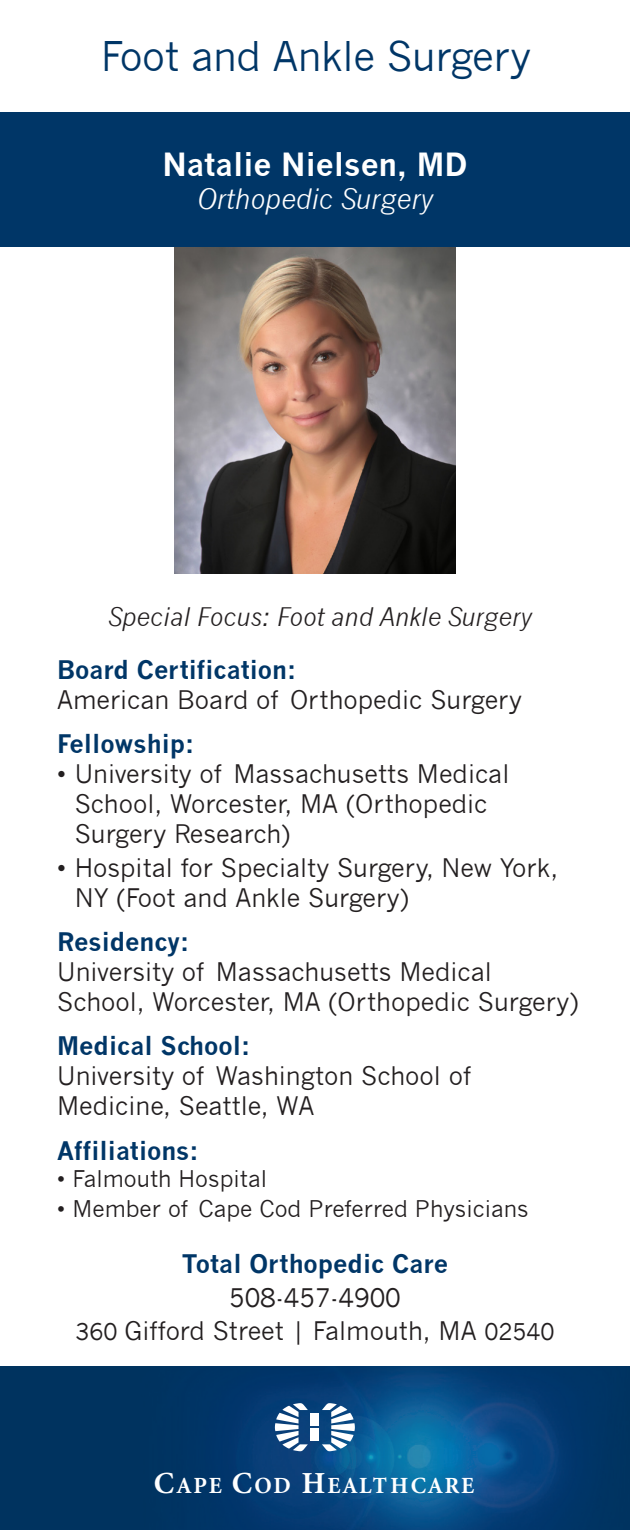
<style>
.page{position:relative;width:630px;height:1530px;background:#fff}
.page>*{position:absolute;margin:0;border:0;box-sizing:border-box;transform-origin:0 0}
.Headline{font:40px "News Gothic";letter-spacing:-.01em;color:#003667}
.Inside____1_Head{font:700 31.25px "News Gothic";color:#fff}
.Inside____1_Head-2{font:italic 27.5px "News Gothic";color:#fff}
.Body_Copy{font:25px/30px "News Gothic";color:#231f20}
.Body_Copy-2{font:700 25px "News Gothic";color:#003667}
.Doctor_s_Name{font:italic 25px "News Gothic";color:#231f20}
.t1{font:700 23.25px "Minion";letter-spacing:.075em;color:#fff}
.Body_Copy-3{font:22.5px "News Gothic";color:#231f20}
.s1{font-size:22.5px}
.s2{font-size:30.75px}
</style>
<div class="page">
<div style="left:0;top:112px;width:630px;height:136px;background:#003667"></div>
<img style="left:174px;top:248px;width:282px;height:325px">
<img style="left:0;top:1366px;width:630px;height:164px">
<div style="left:310px;top:1428px;width:9px;height:13px;background:#fff"></div>
<div style="left:310px;top:1413px;width:9px;height:13px;background:#fff"></div>
<svg style="left:275px;top:1403px;width:33px;height:48px"></svg>
<svg style="left:322px;top:1403px;width:33px;height:48px"></svg>
<p class="Headline" style="left:101px;top:33px;width:431px">Foot and Ankle Surgery</p>
<p class="Inside____1_Head" style="left:162px;top:146px;width:307px">Natalie Nielsen, MD</p>
<p class="Inside____1_Head-2" style="left:197px;top:183px;width:238px">Orthopedic Surgery</p>
<p class="Doctor_s_Name" style="left:108px;top:602px;width:426px">Special Focus: Foot and Ankle Surgery</p>
<p class="Body_Copy-2" style="left:57px;top:654px;width:241px">Board Certification:</p>
<p class="Body_Copy" style="left:57px;top:685px;width:466px">American Board of Orthopedic Surgery</p>
<p class="Body_Copy-2" style="left:57px;top:728px;width:139px">Fellowship:</p>
<p class="Body_Copy" style="left:75px;top:759px;width:436px;text-indent:-18px">• University of Massachusetts Medical<br>School, Worcester, MA (Orthopedic<br>Surgery Research)</p>
<p class="Body_Copy" style="left:75px;top:853px;width:485px;text-indent:-18px">• Hospital for Specialty Surgery, New York,<br>NY (Foot and Ankle Surgery)</p>
<p class="Body_Copy-2" style="left:57px;top:926px;width:134px">Residency:</p>
<p class="Body_Copy" style="left:57px;top:957px;width:523px">University of Massachusetts Medical<br>School, Worcester, MA (Orthopedic Surgery)</p>
<p class="Body_Copy-2" style="left:57px;top:1031px;width:194px">Medical School:</p>
<p class="Body_Copy" style="left:57px;top:1061px;width:415px">University of Washington School of<br>Medicine, Seattle, WA</p>
<p class="Body_Copy-2" style="left:57px;top:1135px;width:143px">Affiliations:</p>
<p class="Body_Copy-3" style="left:57px;top:1166px;width:211px">• Falmouth Hospital</p>
<p class="Body_Copy-3" style="left:57px;top:1196px;width:473px">• Member of Cape Cod Preferred Physicians</p>
<p class="Body_Copy-2" style="left:182px;top:1249px;width:268px">Total Orthopedic Care</p>
<p class="Body_Copy" style="left:229px;top:1283px;width:173px">508-457-4900</p>
<p class="Body_Copy" style="left:75px;top:1316px;width:481px"><span class="s1">360</span> Gifford Street | Falmouth, MA <span class="s1">02540</span></p>
<p class="t1" style="left:154px;top:1474px;width:322px"><span class="s2">C</span>APE <span class="s2">C</span>OD <span class="s2">H</span>EALTHCARE</p>
</div>
